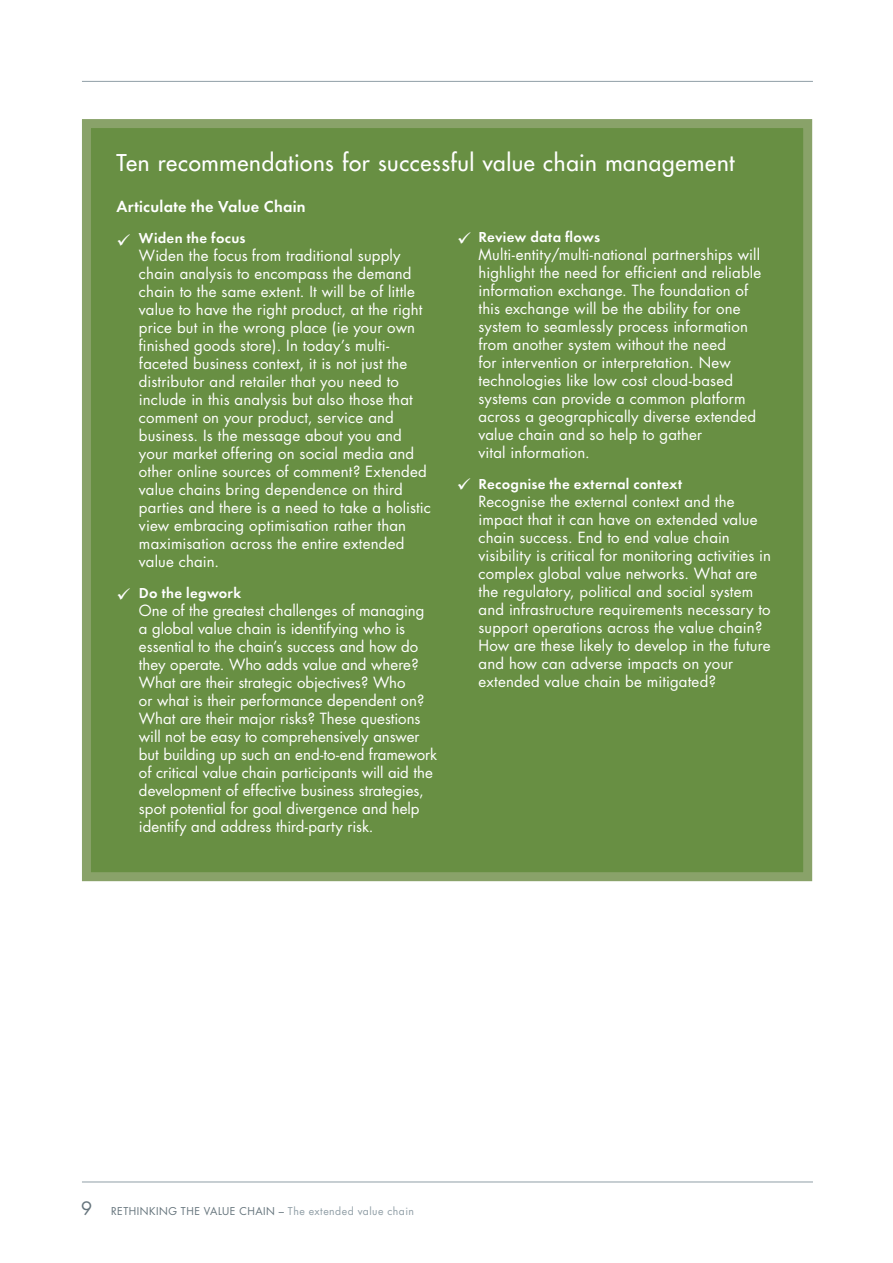
<style>
.page{position:relative;width:893px;height:1263px;background:#fff}
.page>*{position:absolute;margin:0;border:0;box-sizing:border-box;transform-origin:0 0}
.t1{font:22.5px "Futura";letter-spacing:.025em;color:#fff}
.t2{font:600 16.5px "Futura";letter-spacing:.015em;color:#fff}
.t3{font:15px/18px "Futura";letter-spacing:.01em;color:#fff}
.t4{font:600 15px "Futura";letter-spacing:.02em;color:#fff}
.t5{font:10.5px "Futura";letter-spacing:.05em;color:#65747c}
.s1{font-size:18px}
.s2{color:#909ea6}
</style>
<div class="page">
<hr style="left:82px;top:1181px;width:731px;height:1px;background:#909ea6">
<hr style="left:82px;top:81px;width:731px;height:1px;background:#909ea6">
<div style="left:82px;top:119px;width:730px;height:762px;background:#688f43;border:9px solid #89a269"></div>
<h1 class="t1" style="left:116px;top:149px;width:620px">Ten recommendations for successful value chain management</h1>
<p class="t2" style="left:116px;top:197px;width:191px">Articulate the Value Chain</p>
<p class="t4" style="left:139px;top:229px;width:108px">Widen the focus</p>
<p class="t3" style="left:139px;top:247px;width:293px">Widen the focus from traditional supply chain analysis to encompass the demand chain to the same extent. It will be of little value to have the right product, at the right price but in the wrong place (ie your own finished goods store). In today’s multi&shy;faceted business context, it is not just the distributor and retailer that you need to include in this analysis but also those that comment on your product, service and business. Is the message about you and your market offering on social media and other online sources of comment? Extended value chains bring dependence on third parties and there is a need to take a holistic view embracing optimisation rather than maximisation across the entire extended value chain.</p>
<p class="t4" style="left:139px;top:584px;width:104px">Do the legwork</p>
<p class="t3" style="left:139px;top:601px;width:300px">One of the greatest challenges of managing<br>a global value chain is identifying who is essential to the chain’s success and how do they operate. Who adds value and where?<br>What are their strategic objectives? Who<br>or what is their performance dependent on?<br>What are their major risks? These questions will not be easy to comprehensively answer but building up such an end-to-end framework of critical value chain participants will aid the development of effective business strategies, spot potential for goal divergence and help identify and address third-party risk.</p>
<p class="t4" style="left:479px;top:228px;width:123px">Review data flows</p>
<p class="t3" style="left:479px;top:246px;width:284px">Multi-entity/multi-national partnerships will highlight the need for efficient and reliable information exchange. The foundation of this exchange will be the ability for one system to seamlessly process information from another system without the need<br>for intervention or interpretation. New technologies like low cost cloud-based systems can provide a common platform across a geographically diverse extended value chain and so help to gather<br>vital information.</p>
<p class="t4" style="left:479px;top:475px;width:205px">Recognise the external context</p>
<p class="t3" style="left:479px;top:492px;width:294px">Recognise the external context and the impact that it can have on extended value chain success. End to end value chain visibility is critical for monitoring activities in complex global value networks. What are the regulatory, political and social system and infrastructure requirements necessary to support operations across the value chain?<br>H ow are these likely to develop in the future and how can adverse impacts on your extended value chain be mitigated?</p>
<p class="t5" style="left:81px;top:1204px;width:334px"><span class="s1">9</span> Rethinking the value chain – <span class="s2">The extended value chain</span></p>
</div>
